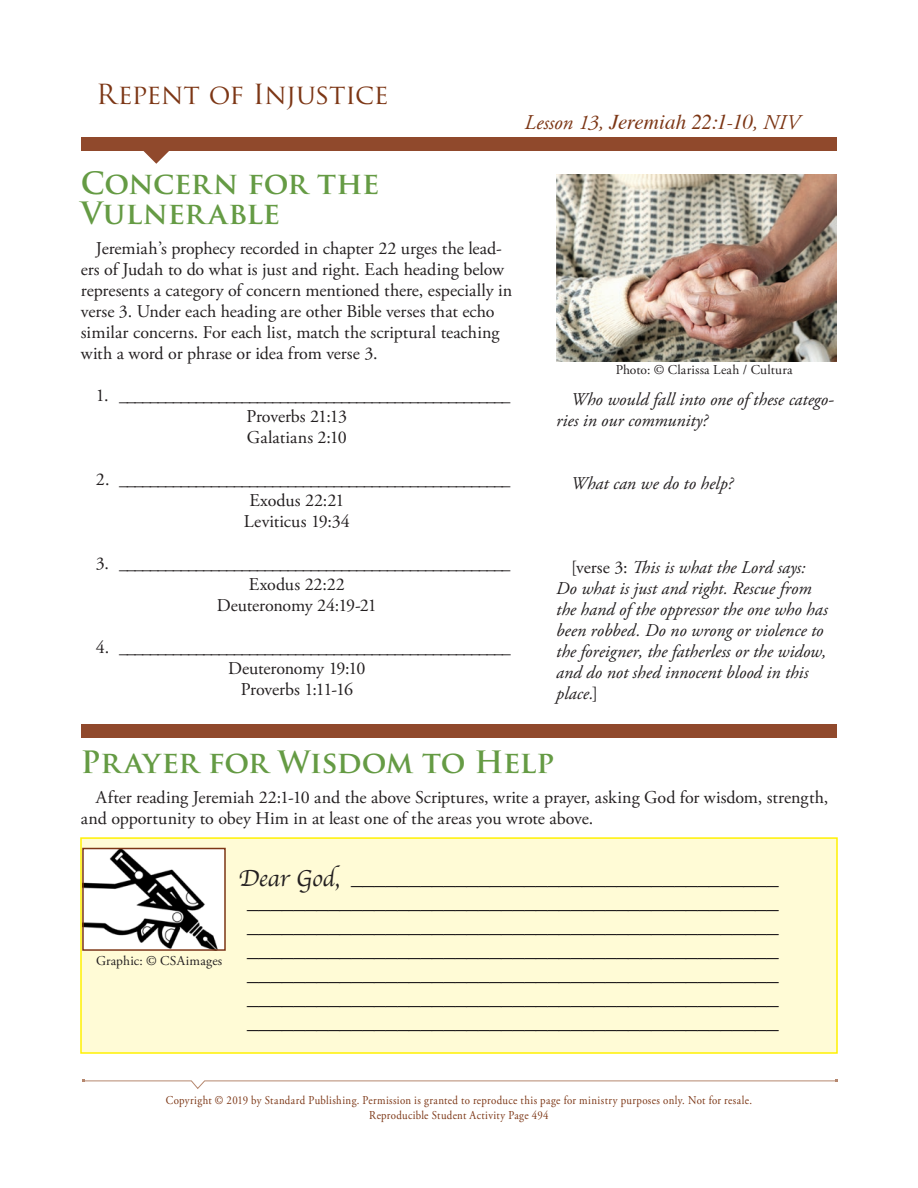
<style>
.page{position:relative;width:918px;height:1188px;background:#fff}
.page>*{position:absolute;margin:0;border:0;box-sizing:border-box;transform-origin:0 0}
.Repro_Head{font:700 30px/30px "Trajan Pro";letter-spacing:-.01em;color:#659b44}
.Repro_Footer_Title{font:27px "Trajan Pro";letter-spacing:-.02em;color:#7c3615}
.Repro_Body{font:24px "Apple Chancery";letter-spacing:-.005em;color:#231f20}
.Repro_Footer_Title-2{font:italic 21px "Times";letter-spacing:-.005em;color:#7c3615}
.Repro_Body-2{font:18px/21px "Adobe Garamond Pro";color:#231f20}
.Repro_Body-3{font:italic 18px/21px "Adobe Garamond Pro";color:#231f20}
.Repro_Body_answers{font:13.5px "Adobe Garamond Pro";letter-spacing:.015em;color:#231f20}
.Repro_Body-4{font:12px "Adobe Garamond Pro";letter-spacing:.035em;color:#7c3615;scale:.9 1}
.s1{font-family:"Adobe Garamond Pro"}
.s2{font-style:normal}
</style>
<div class="page">
<div style="left:80px;top:837px;width:758px;height:217px;background:#fffbd6;border:2px solid #fff101"></div>
<svg style="left:82px;top:1079px;width:756px;height:10px"></svg>
<div style="left:81px;top:137px;width:756px;height:14px;background:#90492c"></div>
<svg style="left:144px;top:151px;width:25px;height:13px"></svg>
<div style="left:81px;top:724px;width:756px;height:14px;background:#90492c"></div>
<img style="left:556px;top:174px;width:281px;height:187px">
<img style="left:85px;top:851px;width:138px;height:97px">
<div style="left:82px;top:848px;width:144px;height:103px;border:2px solid #7c3615"></div>
<p class="Repro_Footer_Title" style="left:96px;top:77px;width:294px">Repent of Injustice</p>
<p class="Repro_Footer_Title-2" style="left:525px;top:104px;width:276px"><span class="s1">Lesson 13,</span> Jeremiah 22:1-10<span class="s1">, NIV</span></p>
<p class="Repro_Head" style="left:81px;top:168px;width:300px">Concern for the<br>Vulnerable</p>
<p class="Repro_Body-2" style="left:81px;top:238px;width:433px;text-indent:15px">Jeremiah’s prophecy recorded in chapter 22 urges the lead&shy;ers of Judah to do what is just and right. Each heading below represents a category of concern mentioned there, especially in verse 3. Under each heading are other Bible verses that echo similar concerns. For each list, match the scriptural teaching with a word or phrase or idea from verse 3.</p>
<p class="Repro_Body-2" style="left:96px;top:385px;width:416px">1. ___________________________________________________</p>
<p class="Repro_Body-2" style="left:247px;top:406px;width:102px">Proverbs 21:13</p>
<p class="Repro_Body-2" style="left:247px;top:427px;width:102px">Galatians 2:10</p>
<p class="Repro_Body-2" style="left:96px;top:469px;width:416px">2. ___________________________________________________</p>
<p class="Repro_Body-2" style="left:249px;top:490px;width:96px">Exodus 22:21</p>
<p class="Repro_Body-2" style="left:244px;top:511px;width:107px">Leviticus 19:34</p>
<p class="Repro_Body-2" style="left:96px;top:553px;width:416px">3. ___________________________________________________</p>
<p class="Repro_Body-2" style="left:249px;top:574px;width:97px">Exodus 22:22</p>
<p class="Repro_Body-2" style="left:217px;top:595px;width:162px">Deuteronomy 24:19-21</p>
<p class="Repro_Body-2" style="left:96px;top:637px;width:416px">4. ___________________________________________________</p>
<p class="Repro_Body-2" style="left:228px;top:658px;width:139px">Deuteronomy 19:10</p>
<p class="Repro_Body-2" style="left:241px;top:679px;width:114px">Proverbs 1:11-16</p>
<p class="Repro_Body_answers" style="left:616px;top:362px;width:178px">Photo: © Clarissa Leah / Cultura</p>
<p class="Repro_Body-3" style="left:556px;top:389px;width:279px;text-indent:15px">Who would fall into one of these catego&shy;ries in our community?</p>
<p class="Repro_Body-3" style="left:571px;top:473px;width:163px">What can we do to help?</p>
<p class="Repro_Body-3" style="left:556px;top:557px;width:273px;text-indent:15px"><span class="s2">[verse 3:</span> This is what the Lord says:<br>Do what is just and right. Rescue from the hand of the oppressor the one who has been robbed. Do no wrong or violence to the foreigner, the fatherless or the widow, and do not shed innocent blood in this place.<span class="s2">]</span></p>
<p class="Repro_Head" style="left:81px;top:748px;width:475px">Prayer for Wisdom to Help</p>
<p class="Repro_Body-2" style="left:81px;top:788px;width:749px;text-indent:15px">After reading Jeremiah 22:1-10 and the above Scriptures, write a prayer, asking God for wisdom, strength, and opportunity to obey Him in at least one of the areas you wrote above.</p>
<p class="Repro_Body_answers" style="left:96px;top:953px;width:128px">Graphic: © CSAimages</p>
<p class="Repro_Body" style="left:239px;top:859px;width:542px">Dear God, _____________________________________</p>
<p class="Repro_Body" style="left:247px;top:883px;width:534px">______________________________________________</p>
<p class="Repro_Body" style="left:247px;top:907px;width:534px">______________________________________________</p>
<p class="Repro_Body" style="left:247px;top:931px;width:534px">______________________________________________</p>
<p class="Repro_Body" style="left:247px;top:955px;width:534px">______________________________________________</p>
<p class="Repro_Body" style="left:247px;top:979px;width:534px">______________________________________________</p>
<p class="Repro_Body" style="left:247px;top:1003px;width:534px">______________________________________________</p>
<p class="Repro_Body-4" style="left:166px;top:1093px;width:653px">Copyright © 2019 by Standard Publishing. Permission is granted to reproduce this page for ministry purposes only. Not for resale.</p>
<p class="Repro_Body-4" style="left:369px;top:1108px;width:201px">Reproducible Student Activity Page 494</p>
</div>
